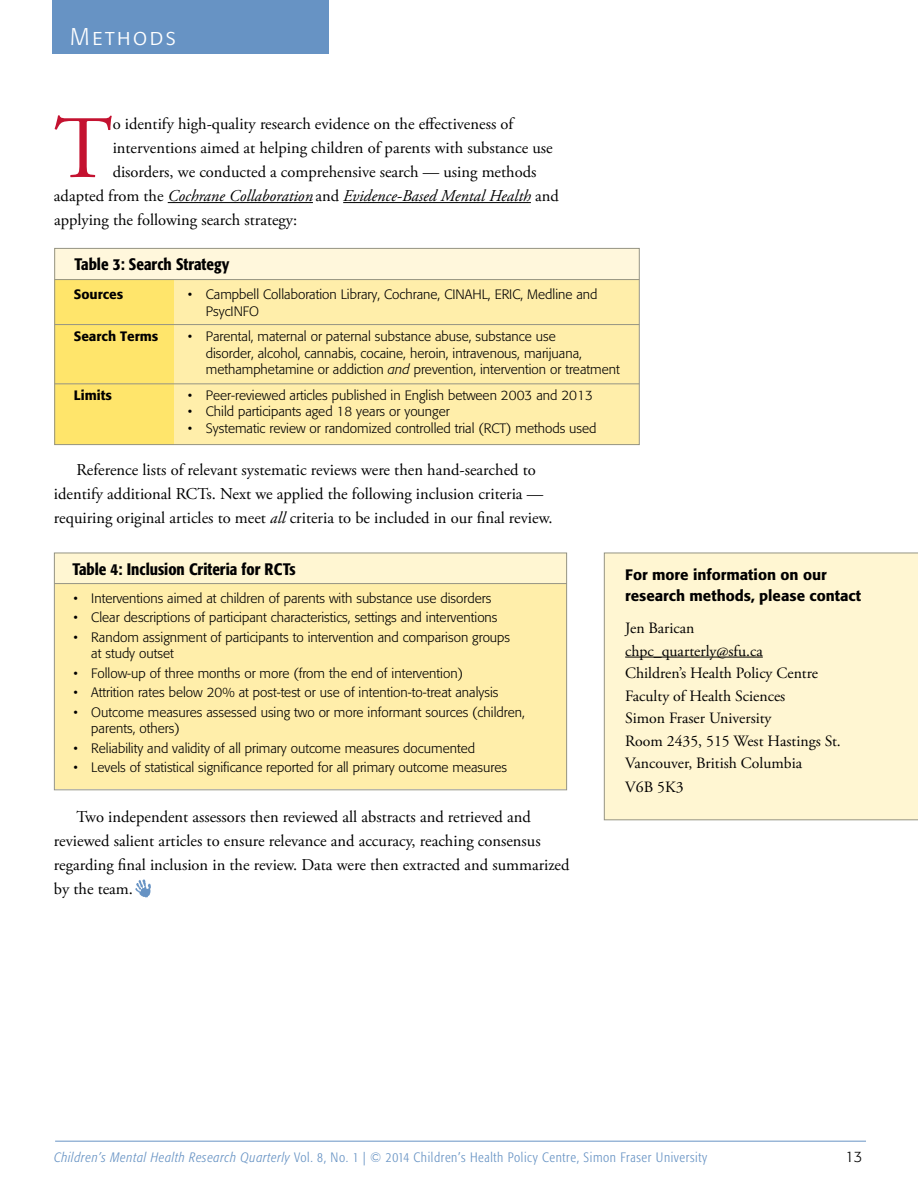
<style>
.page{position:relative;width:918px;height:1188px;background:#fff}
.page>*{position:absolute;margin:0;border:0;box-sizing:border-box;transform-origin:0 0}
.t1{font:88.95px "Adobe Garamond Pro";color:#c41230}
.t2{font:24px "Formata Light SC";letter-spacing:.11em;color:#fff}
.t3{font:16.5px/24px "Adobe Garamond Pro";color:#000;text-align:center}
.t4{font:italic 16.5px "Adobe Garamond Pro";color:#000}
.t5{font:500 condensed 16.5px "Formata";color:#000}
.t6{font:15.75px/22.5px "Adobe Garamond Pro";color:#000}
.t7{font:500 15px/21px "Formata";color:#000}
.t8{font:300 15px "Formata";color:#000}
.t9{font:300 13.5px/16.5px "Formata";color:#000}
.t10{font:300 condensed 13.5px "Formata";letter-spacing:.045em;color:#6793c4}
.t11{font:500 13.5px "Formata";color:#000}
.s1{font-style:normal}
.s2{font-style:italic}
</style>
<div class="page">
<hr style="left:168px;top:202px;width:145px;height:1px;background:#000">
<hr style="left:343px;top:202px;width:188px;height:1px;background:#000">
<div style="left:52px;top:0;width:276px;height:54px;background:#6793c4"></div>
<div style="left:604px;top:553px;width:314px;height:267px;background:#fff6d2"></div>
<hr style="left:625px;top:657px;width:138px;height:1px;background:#000">
<div style="left:55px;top:248px;width:584px;height:197px;background:#fff7dc"></div>
<div style="left:55px;top:279px;width:584px;height:166px;background:#fea"></div>
<div style="left:55px;top:279px;width:119px;height:166px;background:#ffe56b"></div>
<hr style="left:55px;top:324px;width:584px;height:1px;background:#959484">
<hr style="left:55px;top:383px;width:584px;height:1px;background:#959484">
<hr style="left:55px;top:279px;width:584px;height:1px;background:#959484">
<div style="left:54px;top:248px;width:586px;height:197px;border:1px solid #959484"></div>
<div style="left:54px;top:553px;width:513px;height:200px;background:#fff6d2"></div>
<div style="left:55px;top:584px;width:512px;height:204px;background:#fea"></div>
<hr style="left:54px;top:583px;width:513px;height:1px;background:#959484">
<div style="left:54px;top:553px;width:513px;height:237px;border:1px solid #959484"></div>
<img style="left:135px;top:879px;width:16px;height:19px">
<hr style="left:55px;top:1141px;width:811px;height:1px;background:#6793c4">
<h2 class="t2" style="left:70px;top:23px;width:107px">Methods</h2>
<h1 class="t1" style="left:54px;top:95px;width:60px">T</h1>
<p class="t3" style="left:113px;top:112px;width:402px">o identify high-quality research evidence on the effectiveness of</p>
<p class="t3" style="left:113px;top:136px;width:442px">interventions aimed at helping children of parents with substance use</p>
<p class="t3" style="left:113px;top:160px;width:425px">disorders, we conducted a comprehensive search — using methods</p>
<p class="t4" style="left:54px;top:186px;width:506px"><span class="s1">adapted from the</span> Cochrane Collaboration <span class="s1">and</span> Evidence-Based Mental Health <span class="s1">and</span></p>
<p class="t3" style="left:54px;top:208px;width:245px">applying the following search strategy:</p>
<p class="t5" style="left:74px;top:255px;width:156px">Table 3: Search Strategy</p>
<p class="t11" style="left:74px;top:286px;width:51px">Sources</p>
<p class="t11" style="left:74px;top:328px;width:86px">Search Terms</p>
<p class="t11" style="left:74px;top:387px;width:40px">Limits</p>
<p class="t9" style="left:206px;top:286px;width:393px;text-indent:-18px">• Campbell Collaboration Library, Cochrane, CINAHL, ERIC, Medline and<br>PsycIN FO</p>
<p class="t9" style="left:206px;top:328px;width:415px;text-indent:-18px">• Parental, maternal or paternal substance abuse, substance use<br>disorder, alcohol, cannabis, cocaine, heroin, intravenous, marijuana, methamphetamine or addiction <span class="s2">and</span> prevention, intervention or treatment</p>
<p class="t9" style="left:188px;top:387px;width:407px">• Peer-reviewed articles published in English between 2003 and 2013</p>
<p class="t9" style="left:188px;top:403px;width:263px">• Child participants aged 18 years or younger</p>
<p class="t9" style="left:188px;top:420px;width:410px">• Systematic review or randomized controlled trial (RCT) methods used</p>
<p class="t3" style="left:54px;top:459px;width:500px">Reference lists of relevant systematic reviews were then hand-searched to identify additional RCTs. Next we applied the following inclusion criteria — requiring original articles to meet <span class="s2">all</span> criteria to be included in our final review.</p>
<p class="t5" style="left:72px;top:559px;width:225px">Table 4: Inclusion Criteria for RCTs</p>
<p class="t9" style="left:73px;top:590px;width:420px">• Interventions aimed at children of parents with substance use disorders</p>
<p class="t9" style="left:73px;top:609px;width:426px">• Clear descriptions of participant characteristics, settings and interventions</p>
<p class="t9" style="left:91px;top:629px;width:420px;text-indent:-18px">• Random assignment of participants to intervention and comparison groups at study outset</p>
<p class="t9" style="left:73px;top:665px;width:391px">• Follow-up of three months or more (from the end of intervention)</p>
<p class="t9" style="left:73px;top:684px;width:427px">• Attrition rates below 20% at post-test or use of intention-to-treat analysis</p>
<p class="t9" style="left:91px;top:704px;width:435px;text-indent:-18px">• Outcome measures assessed using two or more informant sources (children, parents, others)</p>
<p class="t9" style="left:73px;top:740px;width:403px">• Reliability and validity of all primary outcome measures documented</p>
<p class="t9" style="left:73px;top:759px;width:435px">• Levels of statistical significance reported for all primary outcome measures</p>
<p class="t3" style="left:54px;top:805px;width:517px;text-align:left;text-indent:23px">Two independent assessors then reviewed all abstracts and retrieved and reviewed salient articles to ensure relevance and accuracy, reaching consensus regarding final inclusion in the review. Data were then extracted and summarized by the team.</p>
<p class="t7" style="left:625px;top:565px;width:237px">For more information on our research methods, please contact</p>
<p class="t6" style="left:625px;top:617px;width:217px">Jen Barican<br>chpc_quarterly@sfu.ca<br>Children’s Health Policy Centre<br>Faculty of Health Sciences<br>Simon Fraser University<br>Room 2435, 515 West Hastings St.<br>Vancouver, British Columbia</p>
<p class="t6" style="left:625px;top:776px;width:60px">V6B 5K3</p>
<p class="t10" style="left:54px;top:1149px;width:655px"><span class="s2">Children’s Mental Health Research Quarterly</span> Vol. 8, No. 1 | © 2014 Children’s Health Policy Centre, Simon Fraser University</p>
<p class="t8" style="left:845px;top:1148px;width:19px">13</p>
</div>
